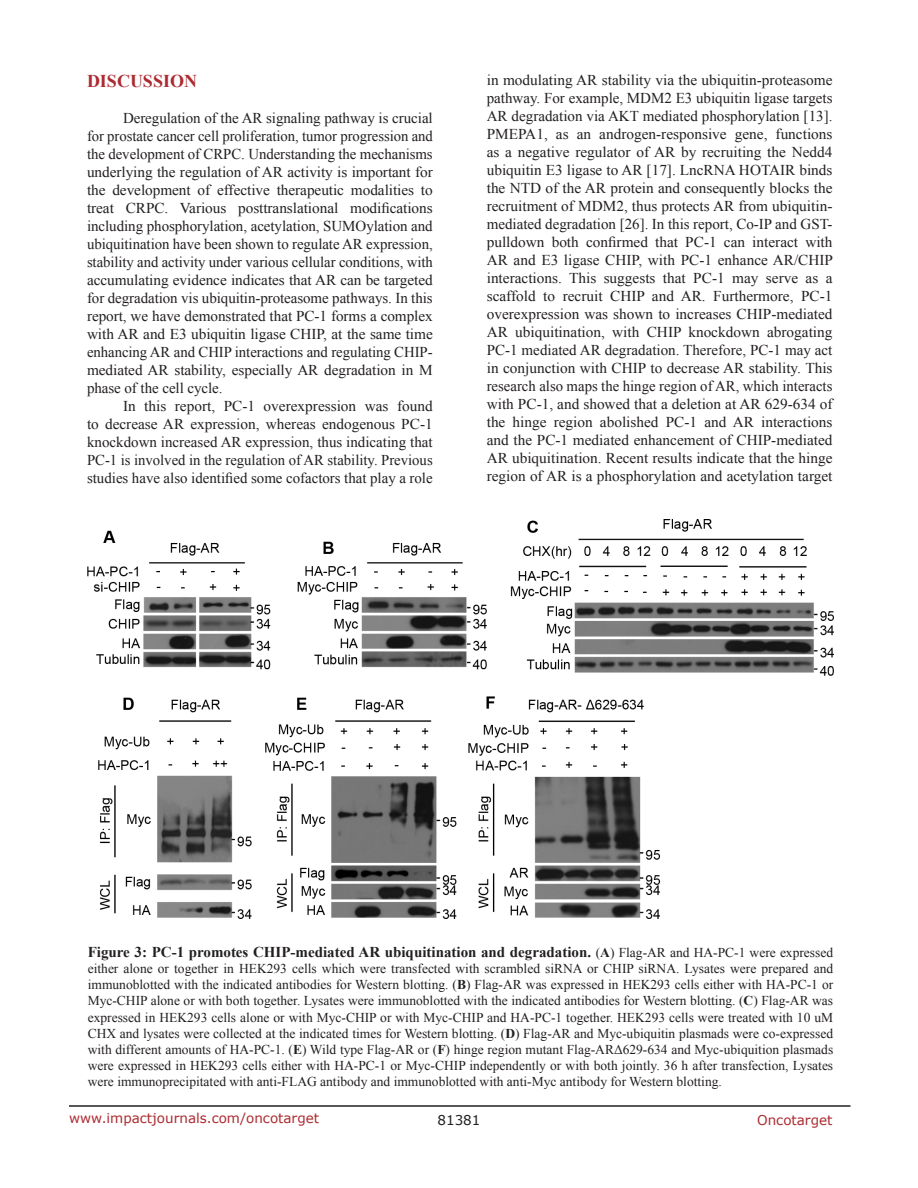
<style>
.page{position:relative;width:918px;height:1188px;background:#fff}
.page>*{position:absolute;margin:0;border:0;box-sizing:border-box;transform-origin:0 0}
.Heading{font:700 18px "Times New Roman";color:#ac2b31}
.BodyText{font:15px/18px "Times New Roman";color:#231f20;text-align:justify}
.FigureText{font:700 15px "Times New Roman";color:#231f20}
.FigureText-2{font:13.5px/16.2px "Times New Roman";color:#231f20;text-align:justify}
.t1{font:13.5px "Verdana";color:#ac2b31}
.t2{font:13.5px "Verdana";color:#231f20}
.s1{font-weight:400;font-size:13.5px}
.s2{font-size:13.5px}
.s3{font-weight:700}
</style>
<div class="page">
<hr style="left:69px;top:1105px;width:781px;height:2px;background:#231f20">
<img style="left:88px;top:519px;width:745px;height:399px">
<p class="Heading" style="left:87px;top:69px;width:112px">DISCUSSION</p>
<p class="BodyText" style="left:87px;top:109px;width:347px;text-indent:36px">Deregulation of the AR signaling pathway is crucial for prostate cancer cell proliferation, tumor progression and the development of CRPC. Understanding the mechanisms underlying the regulation of AR activity is important for the development of effective therapeutic modalities to treat CRPC. Various posttranslational modifications including phosphorylation, acetylation, SUMOylation and ubiquitination have been shown to regulate AR expression, stability and activity under various cellular conditions, with accumulating evidence indicates that AR can be targeted for degradation vis ubiquitin-proteasome pathways. In this report, we have demonstrated that PC-1 forms a complex with AR and E3 ubiquitin ligase CHIP, at the same time enhancing AR and CHIP interactions and regulating CHIP&shy;mediated AR stability, especially AR degradation in M phase of the cell cycle.</p>
<p class="BodyText" style="left:87px;top:397px;width:347px;text-indent:36px">In this report, PC-1 overexpression was found to decrease AR expression, whereas endogenous PC-1 knockdown increased AR expression, thus indicating that PC-1 is involved in the regulation of AR stability. Previous studies have also identified some cofactors that play a role</p>
<p class="BodyText" style="left:487px;top:71px;width:348px">in modulating AR stability via the ubiquitin-proteasome pathway. For example, MDM2 E3 ubiquitin ligase targets AR degradation via AKT mediated phosphorylation [13].<br>PMEPA1, as an androgen-responsive gene, functions as a negative regulator of AR by recruiting the Nedd4 ubiquitin E3 ligase to AR [17]. LncRNA HOTAIR binds the NTD of the AR protein and consequently blocks the recruitment of MDM2, thus protects AR from ubiquitin&shy;mediated degradation [26]. In this report, Co-IP and GST&shy;pulldown both confirmed that PC-1 can interact with AR and E3 ligase CHIP, with PC-1 enhance AR/CHIP interactions. This suggests that PC-1 may serve as a scaffold to recruit CHIP and AR. Furthermore, PC-1 overexpression was shown to increases CHIP-mediated AR ubiquitination, with CHIP knockdown abrogating PC-1 mediated AR degradation. Therefore, PC-1 may act in conjunction with CHIP to decrease AR stability. This research also maps the hinge region of AR, which interacts with PC-1, and showed that a deletion at AR 629-634 of the hinge region abolished PC-1 and AR interactions and the PC-1 mediated enhancement of CHIP-mediated AR ubiquitination. Recent results indicate that the hinge region of AR is a phosphorylation and acetylation target</p>
<p class="FigureText" style="left:88px;top:941px;width:747px">Figure 3: PC-1 promotes CHIP-mediated AR ubiquitination and degradation. <span class="s1">(</span><span class="s2">A</span><span class="s1">) Flag-AR and HA-PC-1 were expressed</span></p>
<p class="FigureText-2" style="left:88px;top:960px;width:747px">either alone or together in HEK293 cells which were transfected with scrambled siRNA or CHIP siRNA. Lysates were prepared and immunoblotted with the indicated antibodies for Western blotting. (<span class="s3">B</span>) Flag-AR was expressed in HEK293 cells either with HA-PC-1 or Myc-CHIP alone or with both together. Lysates were immunoblotted with the indicated antibodies for Western blotting. (<span class="s3">C</span>) Flag-AR was expressed in HEK293 cells alone or with Myc-CHIP or with Myc-CHIP and HA-PC-1 together. HEK293 cells were treated with 10 uM CHX and lysates were collected at the indicated times for Western blotting. (<span class="s3">D</span>) Flag-AR and Myc-ubiquitin plasmads were co-expressed with different amounts of HA-PC-1. (<span class="s3">E</span>) Wild type Flag-AR or (<span class="s3">F</span>) hinge region mutant Flag-ARΔ629-634 and Myc-ubiquition plasmads were expressed in HEK293 cells either with HA-PC-1 or Myc-CHIP independently or with both jointly. 36 h after transfection, Lysates were immunoprecipitated with anti-FLAG antibody and immunoblotted with anti-Myc antibody for Western blotting.</p>
<p class="t1" style="left:69px;top:1109px;width:252px">www.impactjournals.com/oncotarget</p>
<p class="t2" style="left:438px;top:1111px;width:44px">81381</p>
<p class="t1" style="left:757px;top:1111px;width:77px">Oncotarget</p>
</div>
